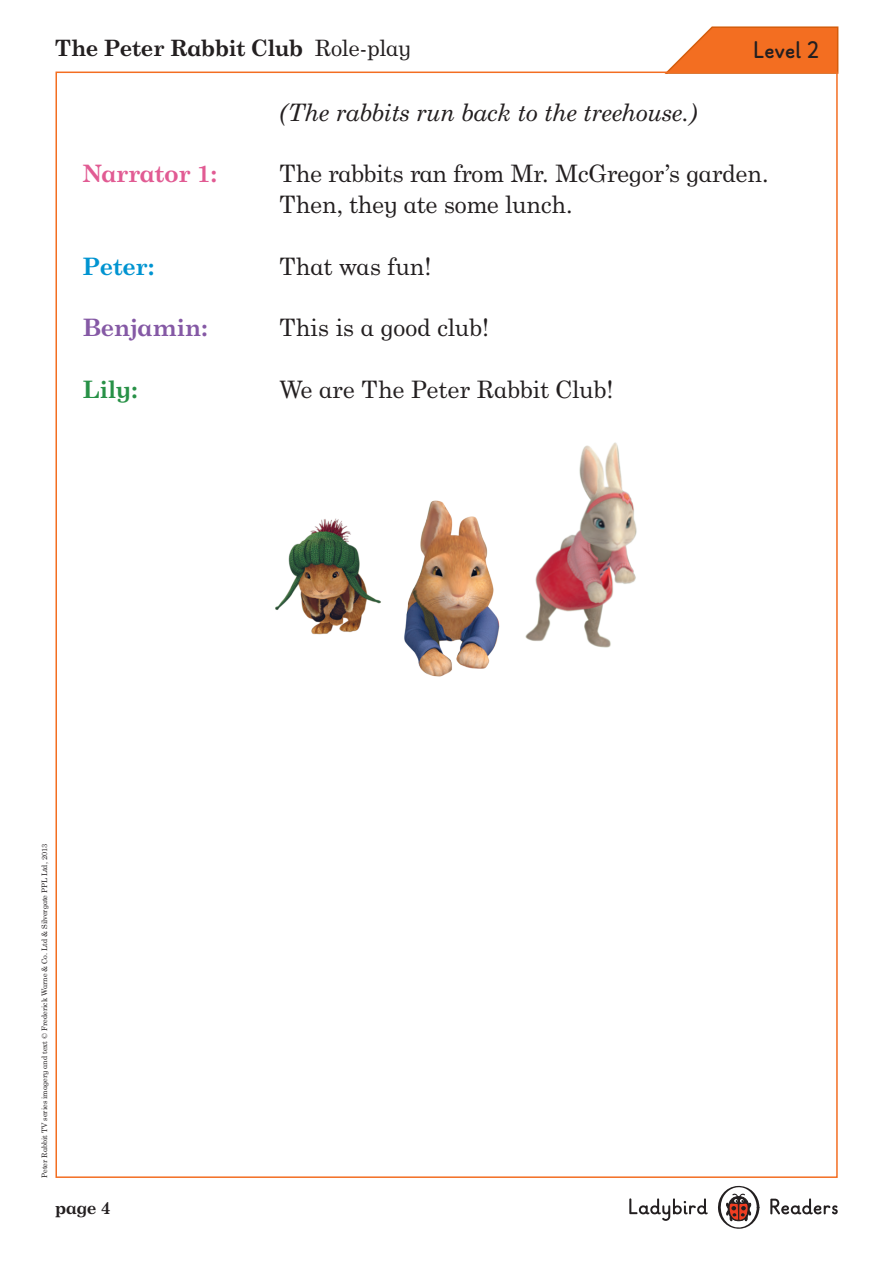
<style>
.page{position:relative;width:893px;height:1263px;background:#fff}
.page>*{position:absolute;margin:0;border:0;box-sizing:border-box;transform-origin:0 0}
.ACTIVITY_TEXT{font:24px/30.8px "Century Schlbk Penguin Inf";color:#231f20}
.ACTIVITY_TEXT-2{font:italic 24px "Century Schlbk Penguin Inf";letter-spacing:.005em;color:#231f20}
.ACTIVITY_TEXT-3{font:700 24px "Century Schlbk Penguin Inf";letter-spacing:.005em;color:#e15b93}
.ACTIVITY_TEXT-4{font:700 24px "Century Schlbk Penguin Inf";letter-spacing:.005em;color:#8559a5}
.t1{font:700 24px "Ladybird Learning";color:#231f20}
.ACTIVITY_TEXT-5{font:700 24px "Century Schlbk Penguin Inf";letter-spacing:.005em;color:#0094d1}
.ACTIVITY_TEXT-6{font:700 24px "Century Schlbk Penguin Inf";color:#289147}
.ACTIVITY_TEXT-7{font:700 22.5px "Century Schlbk Penguin Inf";color:#231f20}
.t2{font:700 17.25px "Century Schlbk Penguin Inf";color:#231f20}
.t3{font:7.5px "Century Schlbk Penguin Inf";color:#231f20}
.s1{font-weight:400}
</style>
<div class="page">
<svg style="left:718px;top:1185px;width:41px;height:44px"></svg>
<svg style="left:629px;top:1198px;width:79px;height:23px"></svg>
<svg style="left:770px;top:1198px;width:68px;height:16px"></svg>
<svg style="left:664px;top:26px;width:175px;height:48px;background:#f28241"></svg>
<img style="left:404px;top:500px;width:96px;height:177px">
<img style="left:525px;top:442px;width:112px;height:206px">
<img style="left:275px;top:518px;width:106px;height:117px">
<p class="ACTIVITY_TEXT-7" style="left:55px;top:34px;width:357px">The Peter Rabbit Club <span class="s1">Role-play</span></p>
<p class="t1" style="left:753px;top:36px;width:67px">Level 2</p>
<p class="ACTIVITY_TEXT-2" style="left:279px;top:98px;width:419px">(The rabbits run back to the treehouse.)</p>
<p class="ACTIVITY_TEXT-3" style="left:83px;top:159px;width:136px">Narrator 1:</p>
<p class="ACTIVITY_TEXT" style="left:279px;top:158px;width:491px">The rabbits ran from Mr. McGregor’s garden.<br>Then, they ate some lunch.</p>
<p class="ACTIVITY_TEXT-5" style="left:83px;top:251px;width:73px">Peter:</p>
<p class="ACTIVITY_TEXT" style="left:279px;top:250px;width:154px">That was fun!</p>
<p class="ACTIVITY_TEXT-4" style="left:83px;top:313px;width:127px">Benjamin:</p>
<p class="ACTIVITY_TEXT" style="left:279px;top:311px;width:211px">This is a good club!</p>
<p class="ACTIVITY_TEXT-6" style="left:83px;top:374px;width:57px">Lily:</p>
<p class="ACTIVITY_TEXT" style="left:279px;top:373px;width:336px">We are The Peter Rabbit Club!</p>
<p class="t3" style="left:40px;top:1178px;width:336px;rotate:-90deg">Peter Rabbit TV series imagery and text © Frederick Warne &amp; Co. Ltd &amp; Silvergate PPL Ltd, 2013</p>
<p class="t2" style="left:55px;top:1197px;width:57px">page 4</p>
</div>
